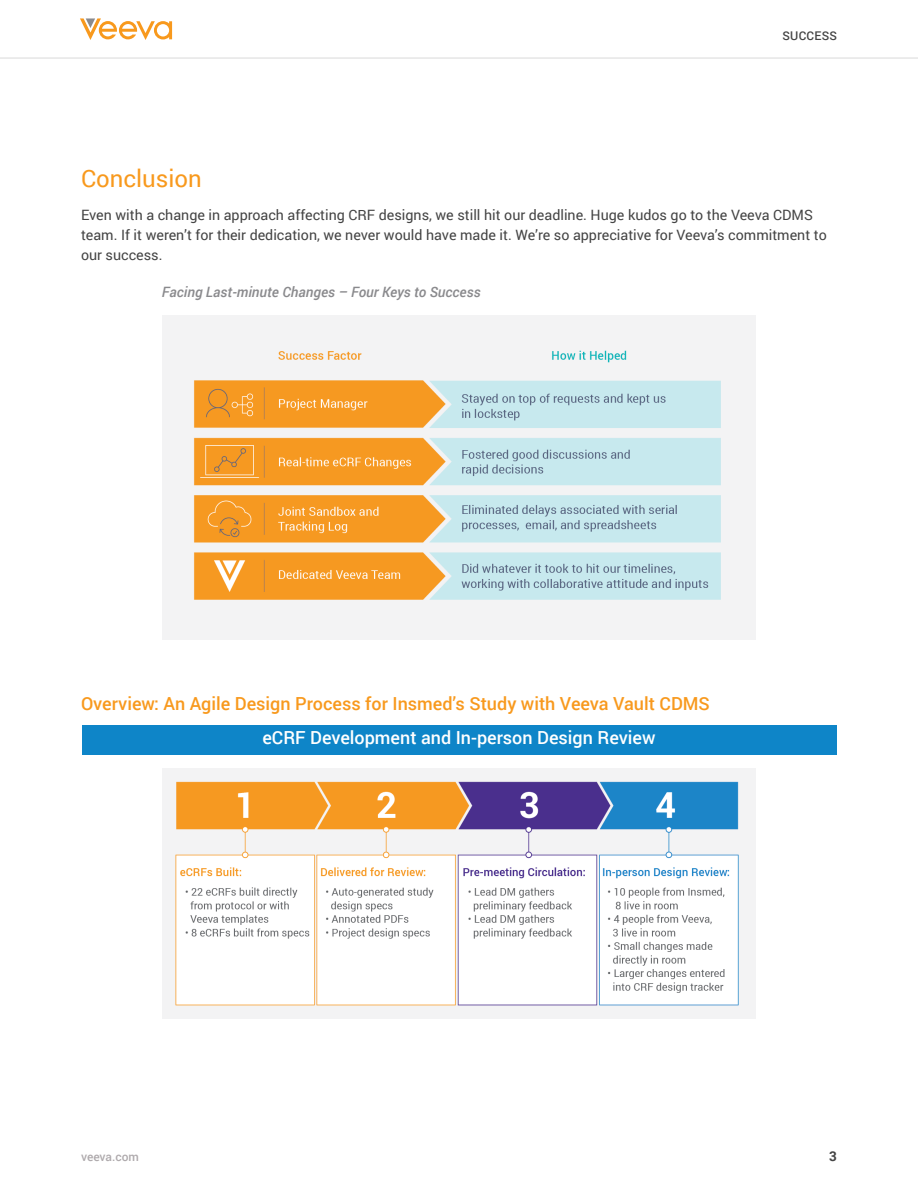
<style>
.page{position:relative;width:918px;height:1188px;background:#fff}
.page>*{position:absolute;margin:0;border:0;box-sizing:border-box;transform-origin:0 0}
.t1{font:24px "Roboto";color:#f8991d}
.t2{font:500 18px "Roboto";color:#f8991d}
.t3{font:500 18px "Roboto";color:#fff}
.t4{font:14.25px/20px "Roboto";color:#444}
.t5{font:italic 500 14.25px "Roboto";color:#8a8a8d}
.t6{font:700 13.5px "Roboto";color:#444}
.t7{font:500 12px "Roboto";letter-spacing:-.005em;color:#afaaad}
.t8{font:500 12px "Roboto";letter-spacing:.02em;color:#444}
</style>
<div class="page">
<svg style="left:80px;top:18px;width:92px;height:22px"></svg>
<hr style="left:0;top:58px;width:918px;height:1px;background:#d9d9d9">
<div style="left:82px;top:726px;width:755px;height:29px;background:#0e85c8"></div>
<img style="left:162px;top:315px;width:594px;height:324px">
<img style="left:162px;top:769px;width:594px;height:250px">
<p class="t8" style="left:783px;top:27px;width:56px">SUCCESS</p>
<h1 class="t1" style="left:81px;top:162px;width:122px">Conclusion</h1>
<p class="t4" style="left:81px;top:205px;width:747px">Even with a change in approach affecting CRF designs, we still hit our deadline. Huge kudos go to the Veeva CDMS team. If it weren’t for their dedication, we never would have made it. We’re so appreciative for Veeva’s commitment to our success.</p>
<p class="t5" style="left:162px;top:282px;width:320px">Facing Last-minute Changes – Four Keys to Success</p>
<p class="t2" style="left:81px;top:691px;width:630px">Overview: An Agile Design Process for Insmed’s Study with Veeva Vault CDMS</p>
<p class="t3" style="left:262px;top:725px;width:395px">eCRF Development and In-person Design Review</p>
<p class="t7" style="left:81px;top:1148px;width:60px">veeva.com</p>
<p class="t6" style="left:829px;top:1147px;width:9px">3</p>
</div>
